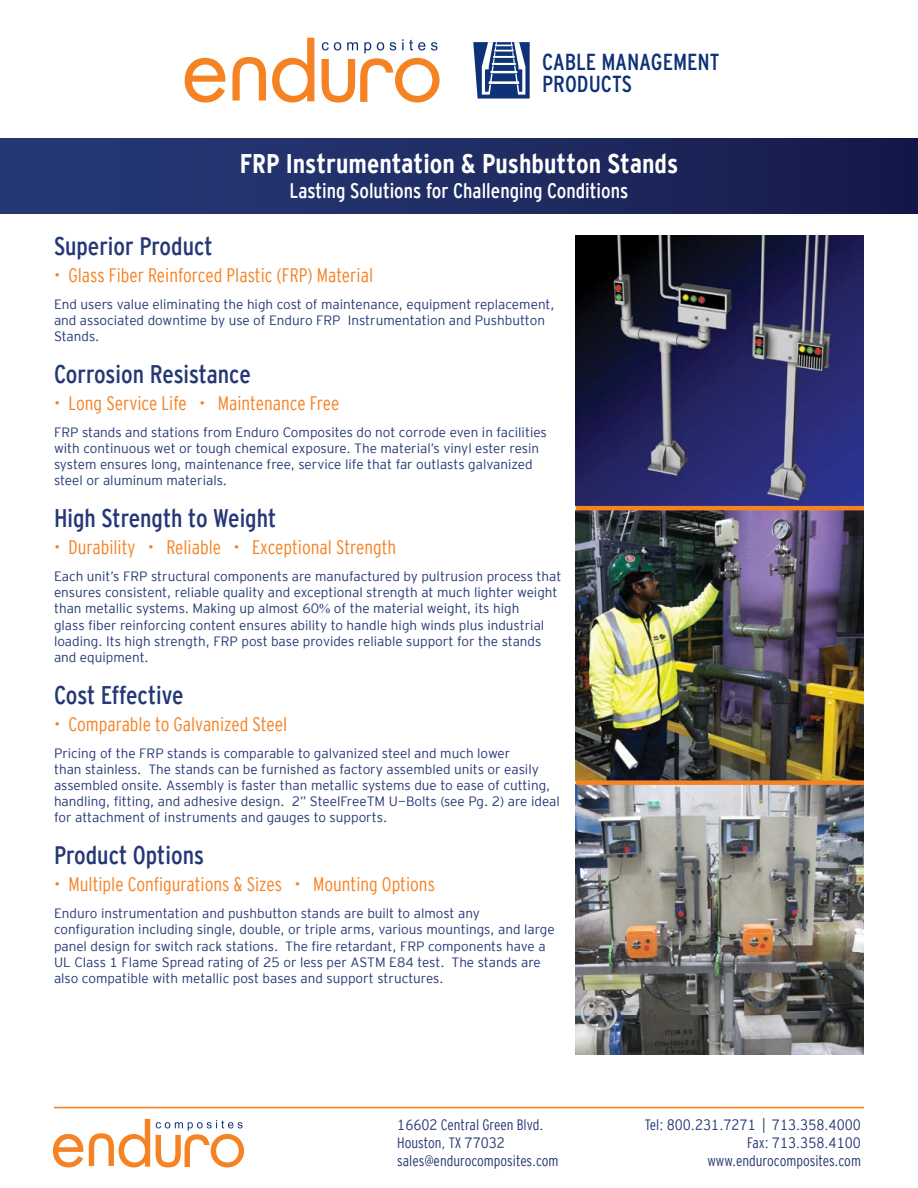
<style>
.page{position:relative;width:918px;height:1188px;background:#fff}
.page>*{position:absolute;margin:0;border:0;box-sizing:border-box;transform-origin:0 0}
.t1{font:700 27px "Interstate Cond Mono";color:#fff}
.t2{font:25.5px "Interstate Cond Mono";color:#253876}
.t3{font:condensed 23.25px/21.9px "Interstate";color:#0e3178}
.t4{font:21px "Interstate Cond Mono";color:#fff}
.t5{font:19.5px "Interstate Cond Mono Lgt";color:#f58223}
.t6{font:15px/18px "Interstate Cond Mono Lgt";color:#253876}
.t7{font:13.5px/16.2px "Interstate Mono Lgt";color:#253876}
.s1{font-family:"Times New Roman"}
</style>
<div class="page">
<svg style="left:473px;top:42px;width:57px;height:57px"></svg>
<svg style="left:185px;top:58px;width:41px;height:45px"></svg>
<svg style="left:272px;top:38px;width:42px;height:65px"></svg>
<svg style="left:232px;top:57px;width:34px;height:43px"></svg>
<svg style="left:322px;top:39px;width:118px;height:64px"></svg>
<hr style="left:54px;top:1107px;width:810px;height:1px;background:#f58223">
<div style="left:0;top:138px;width:918px;height:76px;background:linear-gradient(to right,#283c7a,#161b4a)"></div>
<svg style="left:53px;top:1119px;width:97px;height:48px"></svg>
<svg style="left:156px;top:1120px;width:88px;height:47px"></svg>
<img style="left:576px;top:236px;width:288px;height:270px">
<img style="left:576px;top:510px;width:288px;height:270px">
<img style="left:576px;top:785px;width:288px;height:270px">
<hr style="left:576px;top:506px;width:288px;height:4px;background:#f58223">
<div style="left:576px;top:780px;width:288px;height:5px;background:#f58223"></div>
<h3 class="t3" style="left:542px;top:51px;width:179px">CABLE MANAGEMENT<br>PRODUCTS</h3>
<h1 class="t1" style="left:240px;top:148px;width:440px">FRP Instrumentation &amp; Pushbutton Stands</h1>
<h3 class="t4" style="left:290px;top:179px;width:340px">Lasting Solutions for Challenging Conditions</h3>
<h2 class="t2" style="left:54px;top:231px;width:160px">Superior Product</h2>
<h3 class="t5" style="left:54px;top:264px;width:321px">• Glass Fiber Reinforced Plastic (FRP) Material</h3>
<p class="t7" style="left:54px;top:296px;width:502px">End users value eliminating the high cost of maintenance, equipment replacement, and associated downtime by use of Enduro FRP Instrumentation and Pushbutton<br>Stands.</p>
<h2 class="t2" style="left:54px;top:359px;width:198px">Corrosion Resistance</h2>
<h3 class="t5" style="left:54px;top:392px;width:287px">• Long Service Life • Maintenance Free</h3>
<p class="t7" style="left:54px;top:424px;width:494px">FRP stands and stations from Enduro Composites do not corrode even in facilities with continuous wet or tough chemical exposure. The material’s vinyl ester resin system ensures long, maintenance free, service life that far outlasts galvanized steel or aluminum materials.</p>
<h2 class="t2" style="left:54px;top:504px;width:224px">High Strength to Weight</h2>
<h3 class="t5" style="left:54px;top:536px;width:344px">• Durability • Reliable • Exceptional Strength</h3>
<p class="t7" style="left:54px;top:568px;width:509px">Each unit’s FRP structural components are manufactured by pultrusion process that ensures consistent, reliable quality and exceptional strength at much lighter weight than metallic systems. Making up almost 60<span class="s1">%</span> of the material weight, its high<br>glass fiber reinforcing content ensures ability to handle high winds plus industrial loading. Its high strength, FRP post base provides reliable support for the stands and equipment.</p>
<h2 class="t2" style="left:54px;top:680px;width:131px">Cost Effective</h2>
<h3 class="t5" style="left:54px;top:713px;width:235px">• Comparable to Galvanized Steel</h3>
<p class="t7" style="left:54px;top:745px;width:507px">Pricing of the FRP stands is comparable to galvanized steel and much lower<br>than stainless. The stands can be furnished as factory assembled units or easily assembled onsite. Assembly is faster than metallic systems due to ease of cutting, handling, fitting, and adhesive design. 2” SteelFreeTM U-Bolts (see Pg. 2) are ideal for attachment of instruments and gauges to supports.</p>
<h2 class="t2" style="left:54px;top:841px;width:151px">Product Options</h2>
<h3 class="t5" style="left:54px;top:873px;width:383px">• Multiple Configurations &amp; Sizes • Mounting Options</h3>
<p class="t7" style="left:54px;top:905px;width:502px">Enduro instrumentation and pushbutton stands are built to almost any configuration including single, double, or triple arms, various mountings, and large panel design for switch rack stations. The fire retardant, FRP components have a UL Class 1 Flame Spread rating of 25 or less per ASTM E84 test. The stands are also compatible with metallic post bases and support structures.</p>
<p class="t6" style="left:397px;top:1116px;width:163px">16602 Central Green Blvd.<br>Houston, TX 77032 sales@endurocomposites.com</p>
<p class="t6" style="left:645px;top:1116px;width:218px;text-align:right">Tel: 800.231.7271 | 713.358.4000<br>Fax: 713.358.4100 www.endurocomposites.com</p>
</div>
